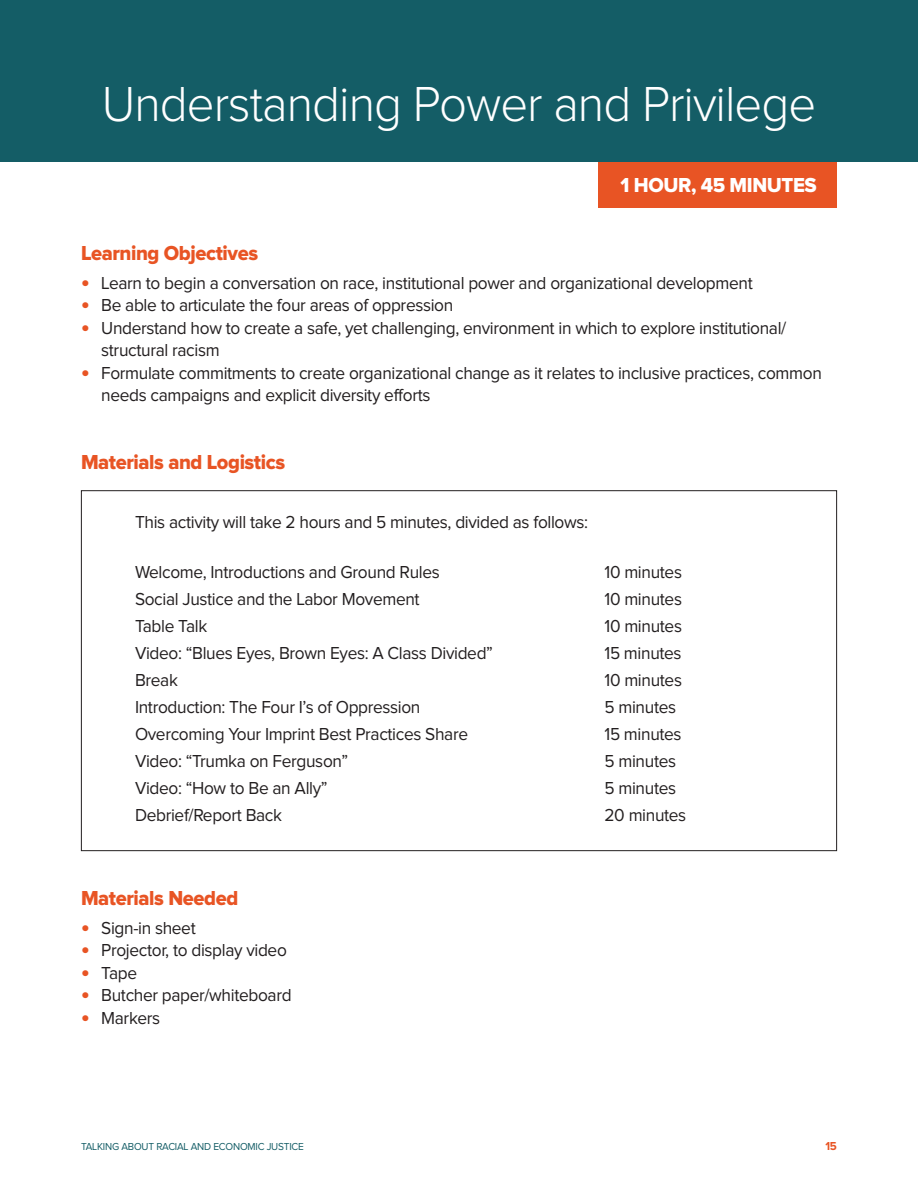
<style>
.page{position:relative;width:918px;height:1188px;background:#fff}
.page>*{position:absolute;margin:0;border:0;box-sizing:border-box;transform-origin:0 0}
.t1{font:300 51px "Proxima Nova";letter-spacing:-.02em;color:#fff;scale:.96 1}
.t2{font:21px "Proxima Nova Extrabld";letter-spacing:-.02em;color:#e85424;scale:.96 1}
.t3{font:21px "Proxima Nova Extrabld";letter-spacing:-.02em;color:#fff;scale:.96 1}
.t4{font:18px/22.5px "Proxima Nova";letter-spacing:-.02em;color:#231f20;scale:.96 1}
.t5{font:700 12px "Proxima Nova";color:#e85424;scale:.96 1}
.t6{font:10.5px "Proxima Nova";letter-spacing:-.02em;color:#145d66;scale:.96 1}
.s1{font-family:"Proxima Nova Extrabld";font-size:24px;color:#e85424}
</style>
<div class="page">
<div style="left:598px;top:149px;width:239px;height:58px;background:#e85424"></div>
<div style="left:0;top:0;width:918px;height:162px;background:#145d66"></div>
<h1 class="t1" style="left:102px;top:76px;width:745px">Understanding Power and Privilege</h1>
<p class="t3" style="left:620px;top:173px;width:206px">1 HOUR, 45 MINUTES</p>
<p class="t2" style="left:81px;top:240px;width:186px">Learning Objectives</p>
<p class="t4" style="left:81px;top:272px;width:701px"><span class="s1">•</span> Learn to begin a conversation on race, institutional power and organizational development</p>
<p class="t4" style="left:81px;top:295px;width:389px"><span class="s1">•</span> Be able to articulate the four areas of oppression</p>
<p class="t4" style="left:101px;top:317px;width:715px;text-indent:-20px"><span class="s1">•</span> Understand how to create a safe, yet challenging, environment in which to explore institutional/ structural racism</p>
<p class="t4" style="left:101px;top:362px;width:752px;text-indent:-20px"><span class="s1">•</span> Formulate commitments to create organizational change as it relates to inclusive practices, common needs campaigns and explicit diversity efforts</p>
<p class="t2" style="left:81px;top:450px;width:214px">Materials and Logistics</p>
<p class="t4" style="left:135px;top:511px;width:473px">This activity will take 2 hours and 5 minutes, divided as follows:</p>
<p class="t4" style="left:135px;top:561px;width:319px">Welcome, Introductions and Ground Rules</p>
<p class="t4" style="left:604px;top:561px;width:82px">10 minutes</p>
<p class="t4" style="left:135px;top:588px;width:298px">Social Justice and the Labor Movement</p>
<p class="t4" style="left:604px;top:588px;width:82px">10 minutes</p>
<p class="t4" style="left:135px;top:615px;width:77px">Table Talk</p>
<p class="t4" style="left:604px;top:615px;width:82px">10 minutes</p>
<p class="t4" style="left:135px;top:642px;width:374px">Video: “Blues Eyes, Brown Eyes: A Class Divided”</p>
<p class="t4" style="left:604px;top:642px;width:82px">15 minutes</p>
<p class="t4" style="left:135px;top:669px;width:46px">Break</p>
<p class="t4" style="left:604px;top:669px;width:82px">10 minutes</p>
<p class="t4" style="left:135px;top:696px;width:299px">Introduction: The Four I’s of Oppression</p>
<p class="t4" style="left:604px;top:696px;width:76px">5 minutes</p>
<p class="t4" style="left:135px;top:723px;width:348px">Overcoming Your Imprint Best Practices Share</p>
<p class="t4" style="left:604px;top:723px;width:82px">15 minutes</p>
<p class="t4" style="left:135px;top:750px;width:224px">Video: “Trumka on Ferguson”</p>
<p class="t4" style="left:604px;top:750px;width:76px">5 minutes</p>
<p class="t4" style="left:135px;top:777px;width:202px">Video: “How to Be an Ally”</p>
<p class="t4" style="left:604px;top:777px;width:76px">5 minutes</p>
<p class="t4" style="left:135px;top:804px;width:155px">Debrief/Report Back</p>
<p class="t4" style="left:604px;top:804px;width:87px">20 minutes</p>
<p class="t2" style="left:81px;top:885px;width:165px">Materials Needed</p>
<p class="t4" style="left:81px;top:917px;width:121px"><span class="s1">•</span> Sign-in sheet</p>
<p class="t4" style="left:81px;top:940px;width:216px"><span class="s1">•</span> Projector, to display video</p>
<p class="t4" style="left:81px;top:962px;width:60px"><span class="s1">•</span> Tape</p>
<p class="t4" style="left:81px;top:985px;width:221px"><span class="s1">•</span> Butcher paper/whiteboard</p>
<p class="t4" style="left:81px;top:1007px;width:84px"><span class="s1">•</span> Markers</p>
<p class="t6" style="left:81px;top:1141px;width:234px">TALKING ABOUT RACIAL AND ECONOMIC JUSTICE</p>
<p class="t5" style="left:825px;top:1139px;width:13px">15</p>
</div>
